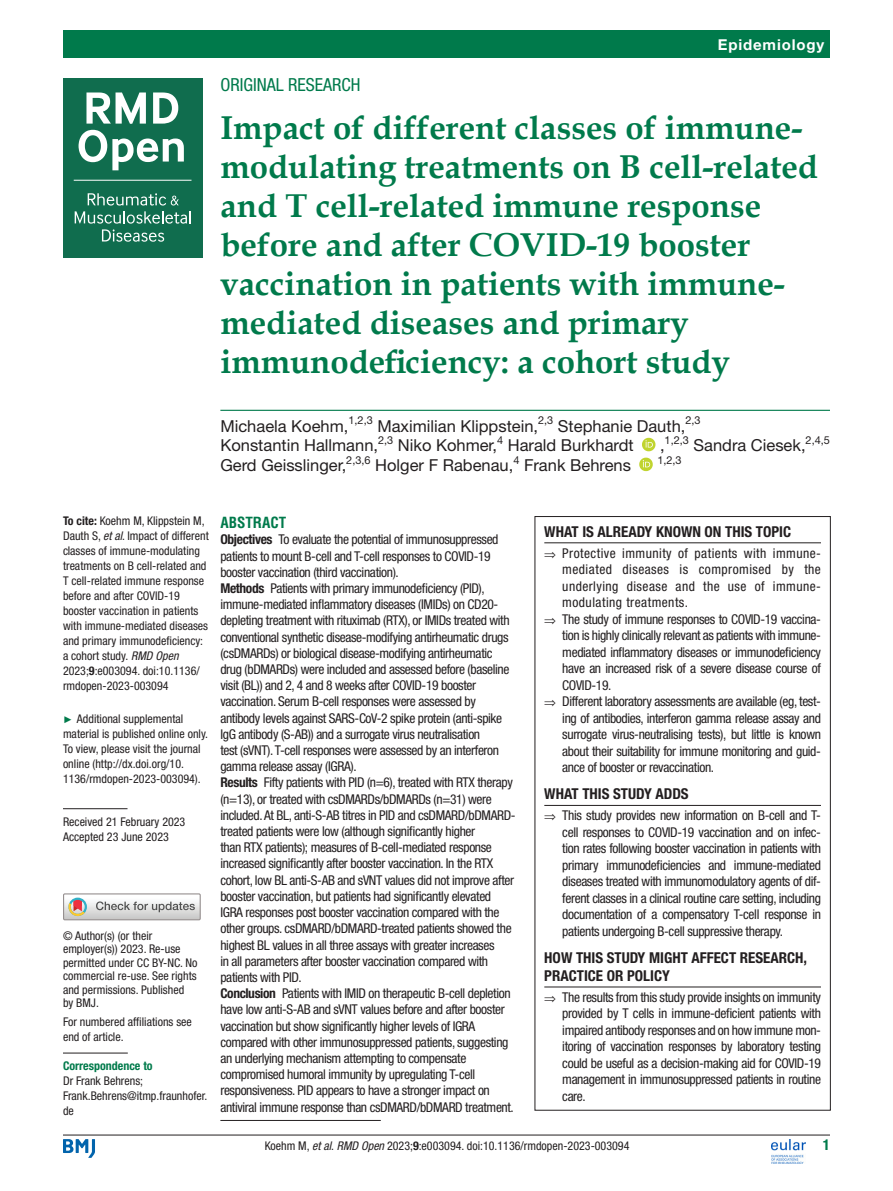
<style>
.page{position:relative;width:893px;height:1191px;background:#fff}
.page>*{position:absolute;margin:0;border:0;box-sizing:border-box;transform-origin:0 0}
.t1{font:700 33px/39px "Book Antiqua";color:#007a4b}
.t2{font:condensed 18px "Helvetica Neue LT Std";color:#007a4b}
.t3{font:16.5px/19.8px "Helvetica Neue LT Std";color:#231f20}
.t4{font:700 condensed 15px/18px "Helvetica Neue LT Std";color:#231f20}
.t5{font:700 15px "Helvetica Neue LT Std";letter-spacing:.055em;color:#fff}
.t6{font:700 condensed 15px "Helvetica";color:#007a4b}
.t7{font:700 condensed 15px "Helvetica Neue LT Std";color:#007a4b}
.t8{font:condensed 13.5px/16.2px "Helvetica Neue LT Std";letter-spacing:-.025em;color:#231f20;text-align:justify}
.t9{font:condensed 13.5px "Helvetica Neue LT Std";letter-spacing:.035em;color:#231f20}
.t10{font:condensed 12px/15px "Helvetica Neue LT Std";color:#231f20}
.t11{font:700 condensed 12px "Helvetica Neue LT Std";color:#007a4b}
.t12{font:10.95px "Helvetica Neue LT Std";color:#231f20}
.s1{font-weight:700}
.s2{font-style:italic}
.s3{font-family:"Arial";font-stretch:normal;font-size:9.75px;color:#007a4b}
</style>
<div class="page">
<hr style="left:63px;top:1134px;width:767px;height:1px;background:#231f20">
<img style="left:771px;top:1139px;width:35px;height:24px">
<svg style="left:63px;top:1139px;width:32px;height:18px"></svg>
<hr style="left:220px;top:410px;width:610px;height:1px;background:#007a4b">
<svg style="left:642px;top:438px;width:13px;height:13px"></svg>
<svg style="left:639px;top:457px;width:14px;height:14px"></svg>
<hr style="left:63px;top:808px;width:65px;height:1px;background:#231f20">
<hr style="left:63px;top:1052px;width:65px;height:1px;background:#231f20">
<div style="left:63px;top:893px;width:138px;height:27px;border:1px solid #969090"></div>
<svg style="left:64px;top:894px;width:136px;height:25px"></svg>
<div style="left:63px;top:78px;width:139px;height:179px;background:#106d4e"></div>
<svg style="left:86px;top:92px;width:60px;height:32px"></svg>
<svg style="left:153px;top:92px;width:25px;height:32px"></svg>
<svg style="left:79px;top:130px;width:105px;height:40px"></svg>
<hr style="left:74px;top:180px;width:117px;height:1px;background:#fff">
<svg style="left:88px;top:193px;width:91px;height:12px"></svg>
<svg style="left:75px;top:211px;width:116px;height:31px"></svg>
<div style="left:63px;top:31px;width:767px;height:27px;background:#007a4b"></div>
<hr style="left:220px;top:1120px;width:161px;height:1px;background:#231f20">
<hr style="left:544px;top:542px;width:277px;height:1px;background:#231f20">
<hr style="left:544px;top:805px;width:277px;height:1px;background:#231f20">
<hr style="left:544px;top:986px;width:277px;height:1px;background:#231f20">
<div style="left:535px;top:516px;width:296px;height:594px;border:1px solid #231f20"></div>
<p class="t5" style="left:718px;top:35px;width:108px">Epidemiology</p>
<h2 class="t2" style="left:220px;top:74px;width:142px">ORIGINAL RESEARCH</h2>
<p class="t1" style="left:220px;top:108px;width:599px">Impact of different classes of immune&shy;modulating treatments on B cell-related and T cell-related immune response before and after COVID-19 booster vaccination in patients with immune&shy;mediated diseases and primary immunodeficiency: a cohort study</p>
<p class="t3" style="left:220px;top:415px;width:482px">Michaela Koehm,<sup>1,2,3</sup> Maximilian Klippstein,<sup>2,3</sup> Stephanie Dauth,<sup>2,3<br></sup>Konstantin Hallmann,</p>
<p class="t12" style="left:378px;top:433px;width:17px">2,3</p>
<p class="t3" style="left:398px;top:435px;width:101px">Niko Kohmer,</p>
<p class="t12" style="left:497px;top:433px;width:8px">4</p>
<p class="t3" style="left:508px;top:435px;width:127px">Harald Burkhardt</p>
<p class="t12" style="left:665px;top:433px;width:26px">1,2,3</p>
<p class="t3" style="left:693px;top:435px;width:114px">Sandra Ciesek,</p>
<p class="t12" style="left:806px;top:433px;width:26px">2,4,5</p>
<p class="t3" style="left:660px;top:435px;width:6px">,</p>
<p class="t3" style="left:220px;top:455px;width:127px">Gerd Geisslinger,</p>
<p class="t12" style="left:346px;top:453px;width:26px">2,3,6</p>
<p class="t3" style="left:375px;top:455px;width:140px">Holger F Rabenau,</p>
<p class="t12" style="left:513px;top:453px;width:8px">4</p>
<p class="t3" style="left:524px;top:455px;width:108px">Frank Behrens</p>
<p class="t12" style="left:657px;top:453px;width:26px">1,2,3</p>
<p class="t10" style="left:63px;top:513px;width:147px"><span class="s1">To cite:</span> Koehm M, Klippstein M,<br>Dauth S, <span class="s2">et al</span>. Impact of different classes of immune-modulating treatments on B cell-related and<br>T cell-related immune response before and after COVID-19 booster vaccination in patients with immune-mediated diseases and primary immunodeficiency: a cohort study. <span class="s2">RMD Open<br></span>2023;<span class="s1">9</span>:e003094. doi:10.1136/ rmdopen-2023-003094</p>
<p class="t10" style="left:63px;top:711px;width:147px"><span class="s3">►</span> Additional supplemental material is published online only.<br>To view, please visit the journal online (http://dx.doi.org/10.<br>1136/rmdopen-2023-003094).</p>
<p class="t10" style="left:63px;top:813px;width:124px">Received 21 February 2023<br>Accepted 23 June 2023</p>
<p class="t10" style="left:63px;top:928px;width:136px;line-height:13.5px">© Author(s) (or their employer(s)) 2023. Re-use permitted under CC BY-NC. No commercial re-use. See rights and permissions. Published by BMJ.</p>
<p class="t10" style="left:63px;top:1014px;width:130px">For numbered affiliations see end of article.</p>
<p class="t11" style="left:63px;top:1058px;width:91px">Correspondence to</p>
<p class="t10" style="left:63px;top:1073px;width:146px">Dr Frank Behrens;<br>Frank.Behrens@itmp.fraunhofer. de</p>
<p class="t6" style="left:220px;top:513px;width:67px">ABSTRACT</p>
<p class="t8" style="left:220px;top:531px;width:297px;text-align:left"><span class="s1">Objectives</span> To evaluate the potential of immunosuppressed patients to mount B-cell and T-cell responses to COVID-19 booster vaccination (third vaccination).<br><span class="s1">Methods</span> Patients with primary immunodeficiency (PID), immune-mediated inflammatory diseases (IMIDs) on CD20- depleting treatment with rituximab (RTX), or IMIDs treated with conventional synthetic disease-modifying antirheumatic drugs (csDMARDs) or biological disease-modifying antirheumatic drug (bDMARDs) were included and assessed before (baseline visit (BL)) and 2, 4 and 8 weeks after COVID-19 booster vaccination. Serum B-cell responses were assessed by antibody levels against SARS-CoV-2 spike protein (anti-spike IgG antibody (S-AB)) and a surrogate virus neutralisation<br>test (sVNT). T-cell responses were assessed by an interferon gamma release assay (IGRA).<br><span class="s1">Results</span> Fifty patients with PID (n=6), treated with RTX therapy (n=13), or treated with csDMARDs/bDMARDs (n=31) were included. At BL, anti-S-AB titres in PID and csDMARD/bDMARD&shy;treated patients were low (although significantly higher<br>than RTX patients); measures of B-cell-mediated response increased significantly after booster vaccination. In the RTX cohort, low BL anti-S-AB and sVNT values did not improve after booster vaccination, but patients had significantly elevated IGRA responses post booster vaccination compared with the other groups. csDMARD/bDMARD-treated patients showed the highest BL values in all three assays with greater increases<br>in all parameters after booster vaccination compared with patients with PID.<br><span class="s1">Conclusion</span> Patients with IMID on therapeutic B-cell depletion have low anti-S-AB and sVNT values before and after booster vaccination but show significantly higher levels of IGRA compared with other immunosuppressed patients, suggesting an underlying mechanism attempting to compensate compromised humoral immunity by upregulating T-cell responsiveness. PID appears to have a stronger impact on antiviral immune response than csDMARD/bDMARD treatment.</p>
<p class="t4" style="left:544px;top:522px;width:248px">WHAT IS ALREADY KNOWN ON THIS TOPIC</p>
<p class="t9" style="left:544px;top:545px;width:278px">⇒ Protective immunity of patients with immune-</p>
<p class="t9" style="left:562px;top:561px;width:260px">mediated diseases is compromised by the</p>
<p class="t9" style="left:562px;top:578px;width:260px">underlying disease and the use of immune-</p>
<p class="t9" style="left:562px;top:594px;width:127px">modulating treatments.</p>
<p class="t8" style="left:544px;top:610px;width:278px">⇒ The study of immune responses to COVID-19 vaccina-</p>
<p class="t8" style="left:562px;top:627px;width:260px">tion is highly clinically relevant as patients with immune-</p>
<p class="t8" style="left:562px;top:643px;width:260px">mediated inflammatory diseases or immunodeficiency</p>
<p class="t8" style="left:562px;top:660px;width:260px">have an increased risk of a severe disease course of</p>
<p class="t8" style="left:562px;top:676px;width:51px">COVID-19.</p>
<p class="t8" style="left:544px;top:693px;width:278px">⇒ Different laboratory assessments are available (eg, test-</p>
<p class="t8" style="left:562px;top:709px;width:260px">ing of antibodies, interferon gamma release assay and</p>
<p class="t8" style="left:562px;top:726px;width:260px">surrogate virus-neutralising tests), but little is known</p>
<p class="t8" style="left:562px;top:742px;width:260px">about their suitability for immune monitoring and guid-</p>
<p class="t8" style="left:562px;top:759px;width:153px">ance of booster or revaccination.</p>
<p class="t4" style="left:544px;top:784px;width:146px">WHAT THIS STUDY ADDS</p>
<p class="t8" style="left:562px;top:807px;width:260px;text-indent:-18px">⇒ This study provides new information on B-cell and T&shy;cell responses to COVID-19 vaccination and on infec&shy;tion rates following booster vaccination in patients with primary immunodeficiencies and immune-mediated diseases treated with immunomodulatory agents of dif&shy;ferent classes in a clinical routine care setting, including documentation of a compensatory T-cell response in patients undergoing B-cell suppressive therapy.</p>
<p class="t4" style="left:544px;top:948px;width:264px">HOW THIS STUDY MIGHT AFFECT RESEARCH,<br>PRACTICE OR POLICY</p>
<p class="t8" style="left:562px;top:988px;width:260px;text-indent:-18px">⇒ The results from this study provide insights on immunity provided by T cells in immune-deficient patients with impaired antibody responses and on how immune mon&shy;itoring of vaccination responses by laboratory testing could be useful as a decision-making aid for COVID-19 management in immunosuppressed patients in routine care.</p>
<p class="t10" style="left:265px;top:1138px;width:366px">Koehm M, <span class="s2">et al</span>. <span class="s2">RMD Open</span> 2023;<span class="s1">9</span>:e003094. doi:10.1136/rmdopen-2023-003094</p>
<p class="t7" style="left:823px;top:1135px;width:9px">1</p>
</div>
